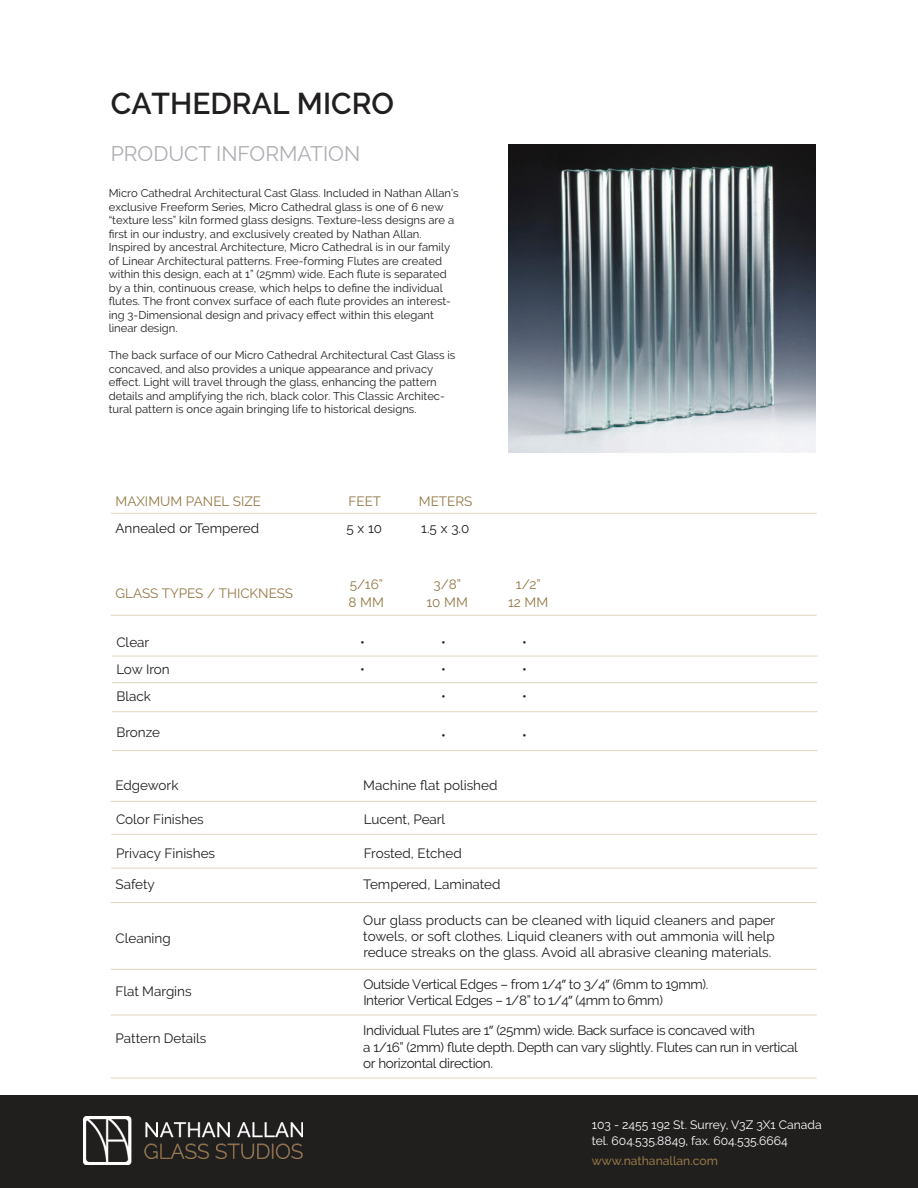
<style>
.page{position:relative;width:918px;height:1188px;background:#fff}
.page>*{position:absolute;margin:0;border:0;box-sizing:border-box;transform-origin:0 0}
.t1{font:600 30px "Raleway";color:#211e1e}
.t2{font:21px "Raleway";color:#adaeb2}
.t3{font:13.5px/16.2px "Raleway";letter-spacing:-.015em;color:#211e1e}
.t4{font:13.5px/18px "Raleway";color:#937846;text-align:center}
.t5{font:12.15px/16.5px "Raleway";color:#fff}
.t6{font:500 12.15px "Raleway";color:#937846}
.t7{font:11.25px/13.5px "Raleway";color:#211e1e}
.s1{font-family:"Myriad Pro"}
</style>
<div class="page">
<img style="left:508px;top:145px;width:308px;height:307px">
<div style="left:1px;top:1095px;width:917px;height:93px;background:#211e1e"></div>
<img style="left:83px;top:1117px;width:219px;height:48px">
<hr style="left:111px;top:615px;width:706px;height:1px;background:#e1d6c2">
<hr style="left:111px;top:513px;width:706px;height:1px;background:#e1d6c2">
<hr style="left:111px;top:801px;width:706px;height:1px;background:#e1d6c2">
<hr style="left:111px;top:902px;width:706px;height:1px;background:#e1d6c2">
<hr style="left:111px;top:969px;width:706px;height:1px;background:#e1d6c2">
<hr style="left:111px;top:1015px;width:706px;height:1px;background:#e1d6c2">
<hr style="left:111px;top:1078px;width:706px;height:1px;background:#e1d6c2">
<hr style="left:112px;top:656px;width:706px;height:1px;background:#e1d6c2">
<hr style="left:112px;top:682px;width:706px;height:1px;background:#e1d6c2">
<hr style="left:112px;top:711px;width:706px;height:1px;background:#e1d6c2">
<hr style="left:112px;top:750px;width:706px;height:1px;background:#e1d6c2">
<hr style="left:111px;top:834px;width:706px;height:1px;background:#e1d6c2">
<hr style="left:111px;top:868px;width:706px;height:1px;background:#e1d6c2">
<h1 class="t1" style="left:111px;top:86px;width:285px">CATHEDRAL MICRO</h1>
<h2 class="t2" style="left:111px;top:142px;width:251px">PRODUCT INFORMATION</h2>
<p class="t7" style="left:109px;top:186px;width:352px">Micro Cathedral Architectural Cast Glass. Included in Nathan Allan’s exclusive Freeform Series, Micro Cathedral glass is one of 6 new “texture less” kiln formed glass designs. Texture-less designs are a first in our industry, and exclusively created by Nathan Allan.<br>Inspired by ancestral Architecture, Micro Cathedral is in our family of Linear Architectural patterns. Free-forming Flutes are created within this design, each at 1” (25mm) wide. Each flute is separated by a thin, continuous crease, which helps to define the individual flutes. The front convex surface of each flute provides an interest&shy;ing 3-Dimensional design and privacy effect within this elegant linear design.</p>
<p class="t7" style="left:109px;top:348px;width:348px">The back surface of our Micro Cathedral Architectural Cast Glass is concaved, and also provides a unique appearance and privacy effect. Light will travel through the glass, enhancing the pattern details and amplifying the rich, black color. This Classic Architec&shy;tural pattern is once again bringing life to historical designs.</p>
<p class="t4" style="left:116px;top:493px;width:147px">MAXIMUM PANEL SIZE</p>
<p class="t4" style="left:349px;top:493px;width:34px">FEET</p>
<p class="t4" style="left:419px;top:493px;width:55px">METERS</p>
<p class="t3" style="left:116px;top:521px;width:145px">Annealed or Tempered</p>
<p class="t3" style="left:346px;top:521px;width:37px">5x10</p>
<p class="t3" style="left:421px;top:521px;width:50px">1.5 x 3.0</p>
<p class="t4" style="left:116px;top:584px;width:179px">GLASS TYPES / THICKNESS</p>
<p class="t4" style="left:348px;top:575px;width:37px;text-align:left">5/16”<br>8 MM</p>
<p class="t4" style="left:426px;top:575px;width:43px">3/8”<br>10 MM</p>
<p class="t4" style="left:508px;top:575px;width:42px">1/2”<br>12 MM</p>
<p class="t3" style="left:116px;top:635px;width:34px">Clear</p>
<p class="t3" style="left:360px;top:635px;width:6px">•</p>
<p class="t3" style="left:441px;top:635px;width:6px">•</p>
<p class="t3" style="left:522px;top:635px;width:6px">•</p>
<p class="t3" style="left:116px;top:656px;width:55px;line-height:27px">Low Iron<br>Black</p>
<p class="t3" style="left:116px;top:724px;width:45px">Bronze</p>
<p class="t3" style="left:360px;top:662px;width:6px">•</p>
<p class="t3" style="left:441px;top:662px;width:6px">•</p>
<p class="t3" style="left:522px;top:662px;width:6px">•</p>
<p class="t3" style="left:441px;top:689px;width:6px">•</p>
<p class="t3" style="left:522px;top:689px;width:6px">•</p>
<p class="t3" style="left:441px;top:728px;width:6px">•</p>
<p class="t3" style="left:522px;top:728px;width:6px">•</p>
<p class="t3" style="left:116px;top:777px;width:65px">Edgework</p>
<p class="t3" style="left:363px;top:777px;width:136px">Machine flat polished</p>
<p class="t3" style="left:116px;top:811px;width:89px">Color Finishes</p>
<p class="t3" style="left:364px;top:811px;width:83px">Lucent, Pearl</p>
<p class="t3" style="left:116px;top:845px;width:101px">Privacy Finishes</p>
<p class="t3" style="left:364px;top:845px;width:99px">Frosted, Etched</p>
<p class="t3" style="left:116px;top:876px;width:41px">Safety</p>
<p class="t3" style="left:363px;top:876px;width:139px">Tempered, Laminated</p>
<p class="t3" style="left:116px;top:930px;width:57px">Cleaning</p>
<p class="t3" style="left:363px;top:912px;width:414px;text-align:justify">Our glass products can be cleaned with liquid cleaners and paper towels, or soft clothes. Liquid cleaners with out ammonia will help reduce streaks on the glass. Avoid all abrasive cleaning materials.</p>
<p class="t3" style="left:116px;top:983px;width:78px">Flat Margins</p>
<p class="t3" style="left:363px;top:976px;width:346px">Outside Vertical Edges – from 1/4<span class="s1">”</span> to 3/4<span class="s1">”</span> (6mm to 19mm).<br>Interior Vertical Edges – 1/8” to 1/4<span class="s1">”</span> (4mm to 6mm)</p>
<p class="t3" style="left:116px;top:1030px;width:92px">Pattern Details</p>
<p class="t3" style="left:363px;top:1022px;width:436px">Individual Flutes are 1<span class="s1">”</span> (25mm) wide. Back surface is concaved with<br>a 1/16” (2mm) flute depth. Depth can vary slightly. Flutes can run in vertical or horizontal direction.</p>
<p class="t5" style="left:592px;top:1116px;width:231px">103 - 2455 192 St. Surrey, V3Z 3X1 Canada tel. 604.535.8849, fax. 604.535.6664</p>
<p class="t6" style="left:592px;top:1153px;width:128px">www.nathanallan.com</p>
</div>
